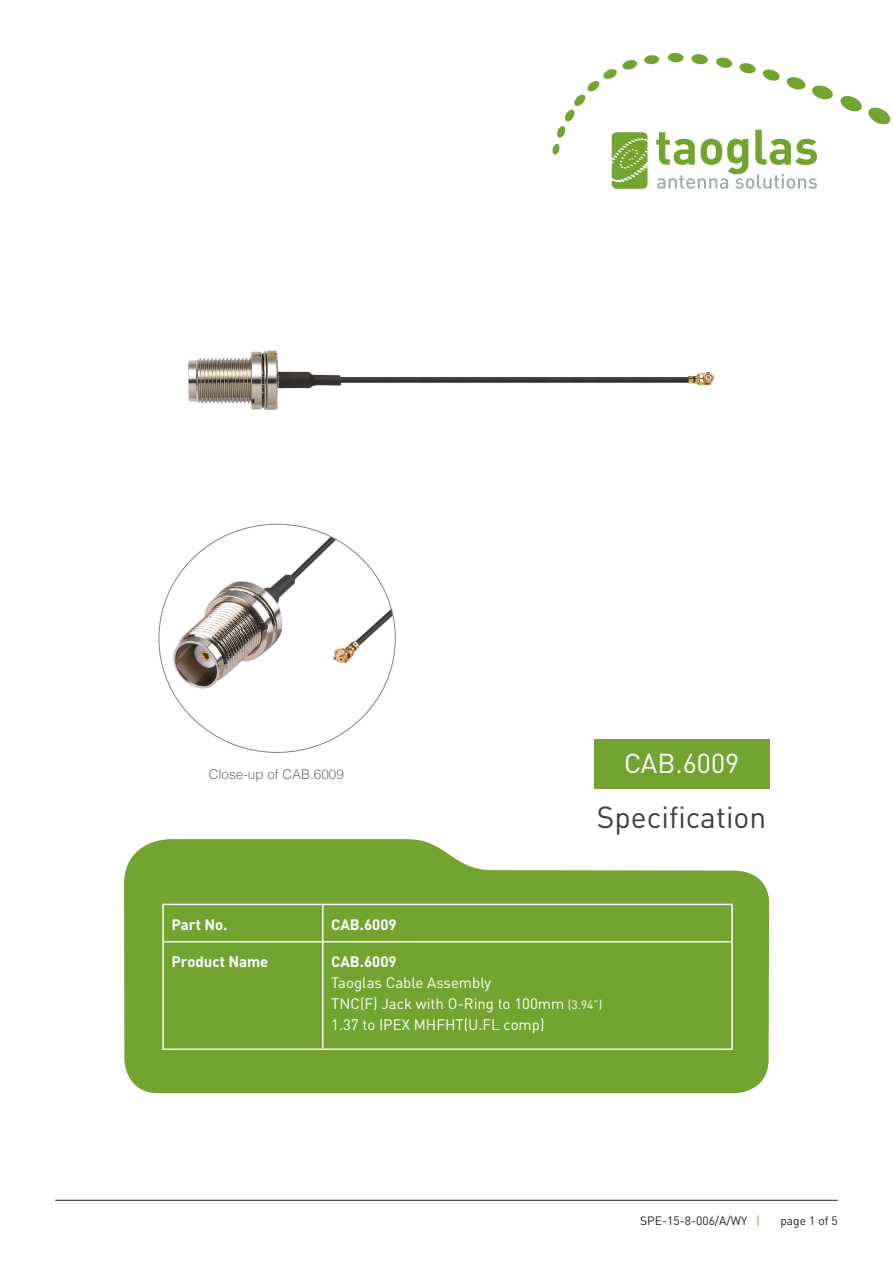
<style>
.page{position:relative;width:893px;height:1263px;background:#fff}
.page>*{position:absolute;margin:0;border:0;box-sizing:border-box;transform-origin:0 0}
.t1{font:30px "DIN";color:#3e3e3f}
.t2{font:27px "DIN";color:#fff}
.t3{font:15px/21px "DIN";color:#fff}
.t4{font:700 15px "DIN";color:#fff}
.t5{font:300 13.5px "Helvetica";color:#6d6e71}
.t6{font:12px "DIN";color:#231f20}
.s1{font-size:12px}
.s2{color:#73a432}
</style>
<div class="page">
<hr style="left:55px;top:1200px;width:783px;height:1px;background:#231f20">
<div style="left:644px;top:55px;width:15px;height:9px;background:#73a432;border-radius:50%"></div>
<svg style="left:656px;top:54px;width:235px;height:135px"></svg>
<svg style="left:552px;top:59px;width:95px;height:130px"></svg>
<img style="left:188px;top:350px;width:526px;height:60px">
<div style="left:594px;top:739px;width:175px;height:49px;background:#73a432"></div>
<svg style="left:124px;top:839px;width:645px;height:254px;background:#86b04f"></svg>
<div style="left:164px;top:905px;width:567px;height:143px;background:#73a432"></div>
<div style="left:323px;top:904px;width:409px;height:38px;background:#73a432"></div>
<hr style="left:162px;top:941px;width:161px;height:1px;background:#fff">
<hr style="left:323px;top:941px;width:410px;height:1px;background:#fff">
<hr style="left:162px;top:1048px;width:161px;height:2px;background:#fff">
<hr style="left:323px;top:1048px;width:410px;height:2px;background:#fff">
<hr style="left:162px;top:904px;width:161px;height:1px;background:#fff">
<hr style="left:162px;top:905px;width:2px;height:36px;background:#fff">
<hr style="left:323px;top:904px;width:410px;height:1px;background:#fff">
<hr style="left:322px;top:905px;width:1px;height:36px;background:#fff">
<hr style="left:731px;top:905px;width:2px;height:36px;background:#fff">
<hr style="left:162px;top:942px;width:2px;height:106px;background:#fff">
<hr style="left:322px;top:942px;width:1px;height:106px;background:#fff">
<hr style="left:731px;top:942px;width:2px;height:106px;background:#fff">
<img style="left:160px;top:524px;width:235px;height:228px">
<p class="t5" style="left:209px;top:769px;width:137px">Close-up of CAB.6009</p>
<h2 class="t2" style="left:624px;top:751px;width:117px">CAB.6009</h2>
<h1 class="t1" style="left:597px;top:804px;width:171px">Specification</h1>
<p class="t4" style="left:172px;top:917px;width:57px">Part No.</p>
<p class="t4" style="left:331px;top:917px;width:67px">CAB.6009</p>
<p class="t4" style="left:172px;top:955px;width:98px">Product Name</p>
<p class="t4" style="left:331px;top:955px;width:67px">CAB.6009</p>
<p class="t3" style="left:331px;top:973px;width:273px">Taoglas Cable Assembly<br>TNC(F) Jack with O-Ring to 100mm <span class="s1">(3.94”)<br></span>1.37 to IPEX MHFHT(U.FL comp)</p>
<p class="t6" style="left:640px;top:1214px;width:121px">SPE-15-8-006/A/WY <span class="s2">|</span></p>
<p class="t6" style="left:780px;top:1216px;width:59px">page 1 of 5</p>
</div>
